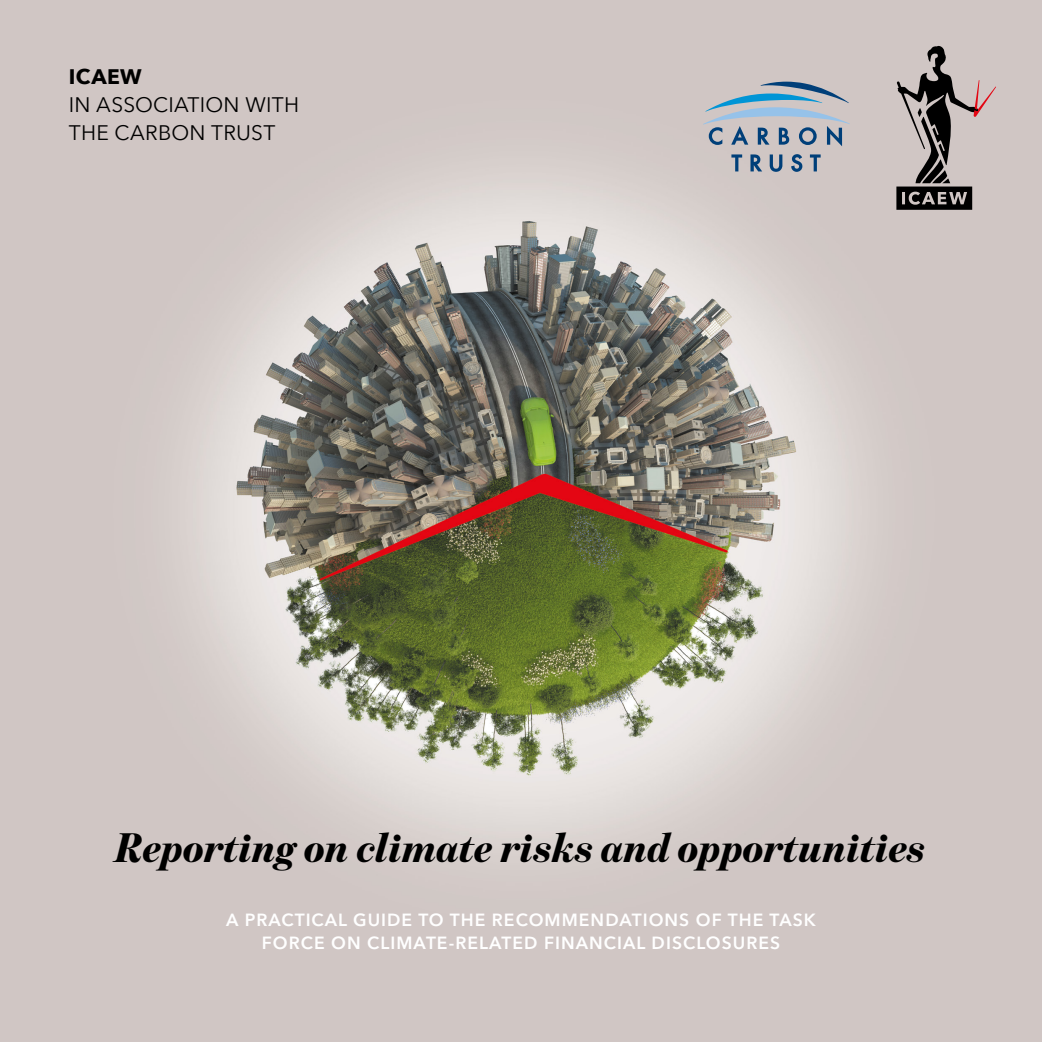
<style>
.page{position:relative;width:1042px;height:1042px;background:#fff}
.page>*{position:absolute;margin:0;border:0;box-sizing:border-box;transform-origin:0 0}
.t1{font:italic 900 42px "Benton Mod Disp";color:#000}
.t2{font:21px/28px "Avenir Next";letter-spacing:.01em;color:#000}
.t3{font:700 21px "Avenir Next";letter-spacing:.02em;color:#000}
.t4{font:600 17.5px/22.8px "Avenir Next LT Pro";letter-spacing:.06em;color:#fff;text-align:center}
</style>
<div class="page">
<img style="left:0;top:0;width:1042px;height:1042px">
<svg style="left:896px;top:46px;width:100px;height:164px;background:#99908f"></svg>
<svg style="left:731px;top:154px;width:11px;height:17px"></svg>
<svg style="left:810px;top:154px;width:10px;height:17px"></svg>
<svg style="left:791px;top:154px;width:11px;height:18px"></svg>
<svg style="left:703px;top:82px;width:147px;height:64px;background:#a5b2bf"></svg>
<svg style="left:750px;top:154px;width:12px;height:17px"></svg>
<svg style="left:769px;top:154px;width:13px;height:18px"></svg>
<p class="t3" style="left:69px;top:58px;width:74px">ICAEW</p>
<p class="t2" style="left:69px;top:90px;width:232px">IN ASSOCIATION WITH<br>THE CARBON TRUST</p>
<h1 class="t1" style="left:116px;top:824px;width:812px">Reporting on climate risks and opportunities</h1>
<p class="t4" style="left:226px;top:908px;width:591px">A PRACTICAL GUIDE TO THE RECOMMENDATIONS OF THE TASK<br>FORCE ON CLIMATE-RELATED FINANCIAL DISCLOSURES</p>
</div>
